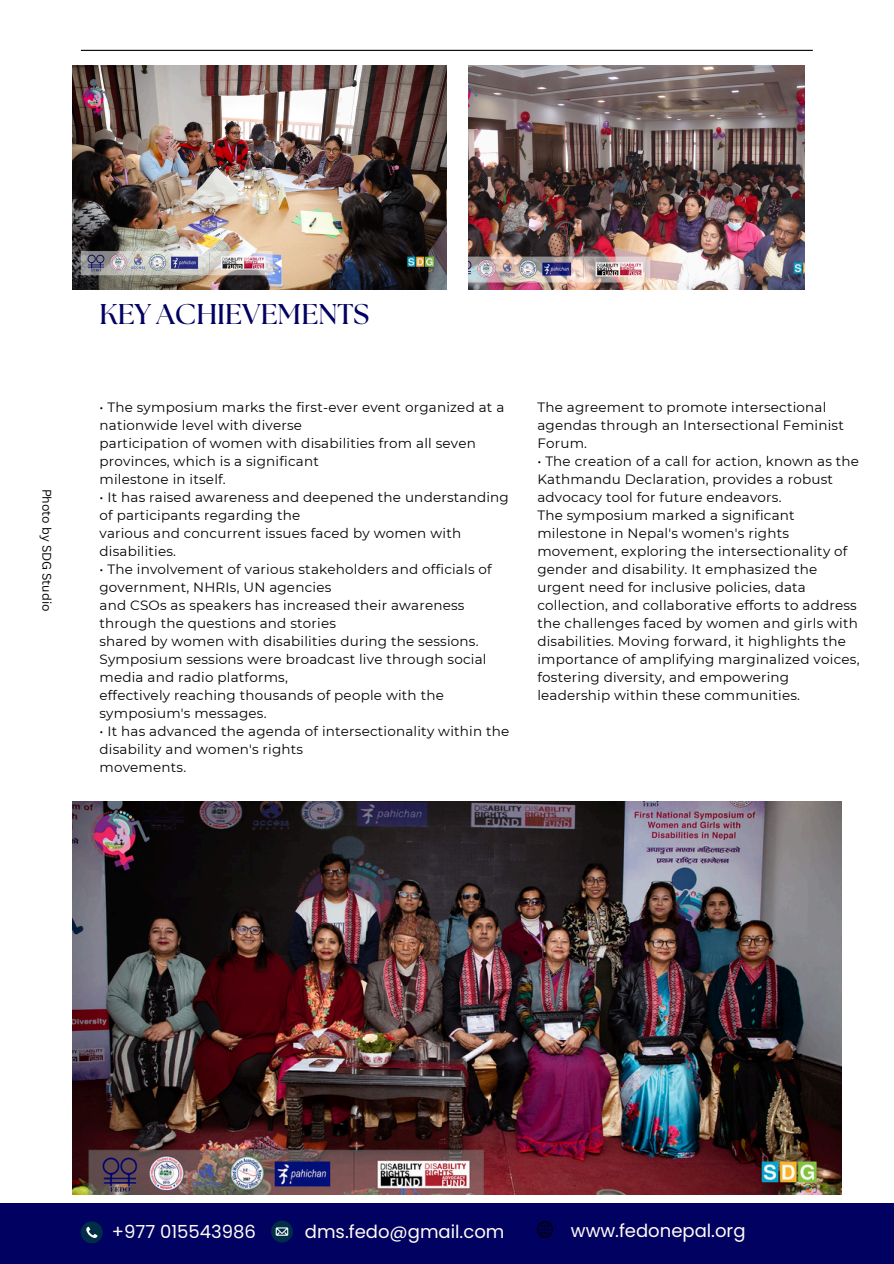
<style>
.page{position:relative;width:894px;height:1264px;background:#fff}
.page>*{position:absolute;margin:0;border:0;box-sizing:border-box;transform-origin:0 0}
.t1{font:700 28.5px "The Seasons";color:#000160}
.t2{font:18px "Poppins";color:#fffcf6}
.t3{font:13.5px/18px "Montserrat";letter-spacing:.015em;color:#000}
.t4{font:12.15px "Canva Sans";color:#000}
</style>
<div class="page">
<hr style="left:81px;top:50px;width:731px;height:1px;background:#000">
<div style="left:0;top:1203px;width:893px;height:60px;background:#000160"></div>
<svg style="left:81px;top:1221px;width:21px;height:21px"></svg>
<svg style="left:271px;top:1220px;width:21px;height:21px"></svg>
<img style="left:537px;top:1221px;width:15px;height:16px">
<img style="left:73px;top:66px;width:373px;height:223px">
<img style="left:468px;top:66px;width:335px;height:223px">
<img style="left:73px;top:801px;width:768px;height:392px">
<h1 class="t4" style="left:56px;top:488px;width:124px;rotate:90deg">Photo by SDG Studio</h1>
<p class="t1" style="left:99px;top:301px;width:271px">KEY ACHIEVEMENTS</p>
<p class="t3" style="left:99px;top:398px;width:406px">• The symposium marks the first-ever event organized at a nationwide level with diverse</p>
<p class="t3" style="left:99px;top:434px;width:378px">participation of women with disabilities from all seven provinces, which is a significant</p>
<p class="t3" style="left:99px;top:470px;width:128px">milestone in itself.</p>
<p class="t3" style="left:99px;top:488px;width:411px">• It has raised awareness and deepened the understanding of participants regarding the</p>
<p class="t3" style="left:99px;top:524px;width:363px">various and concurrent issues faced by women with disabilities.</p>
<p class="t3" style="left:99px;top:560px;width:393px">• The involvement of various stakeholders and officials of government, NHRIs, UN agencies</p>
<p class="t3" style="left:99px;top:596px;width:366px">and CSOs as speakers has increased their awareness through the questions and stories</p>
<p class="t3" style="left:99px;top:632px;width:380px">shared by women with disabilities during the sessions.</p>
<p class="t3" style="left:99px;top:650px;width:388px">Symposium sessions were broadcast live through social media and radio platforms,</p>
<p class="t3" style="left:99px;top:686px;width:346px">effectively reaching thousands of people with the symposium's messages.</p>
<p class="t3" style="left:99px;top:722px;width:411px">• It has advanced the agenda of intersectionality within the disability and women's rights</p>
<p class="t3" style="left:99px;top:758px;width:88px">movements.</p>
<p class="t3" style="left:537px;top:398px;width:308px">The agreement to promote intersectional agendas through an Intersectional Feminist<br>Forum.</p>
<p class="t3" style="left:537px;top:452px;width:323px">• The creation of a call for action, known as the<br>Kathmandu Declaration, provides a robust</p>
<p class="t3" style="left:537px;top:488px;width:245px">advocacy tool for future endeavors.</p>
<p class="t3" style="left:537px;top:506px;width:323px">The symposium marked a significant milestone in Nepal's women's rights movement, exploring the intersectionality of gender and disability. It emphasized the urgent need for inclusive policies, data collection, and collaborative efforts to address the challenges faced by women and girls with disabilities. Moving forward, it highlights the importance of amplifying marginalized voices, fostering diversity, and empowering leadership within these communities.</p>
<p class="t2" style="left:112px;top:1218px;width:145px">+977 015543986</p>
<p class="t2" style="left:305px;top:1218px;width:201px">dms.fedo@gmail.com</p>
<p class="t2" style="left:570px;top:1217px;width:176px">www.fedonepal.org</p>
</div>
